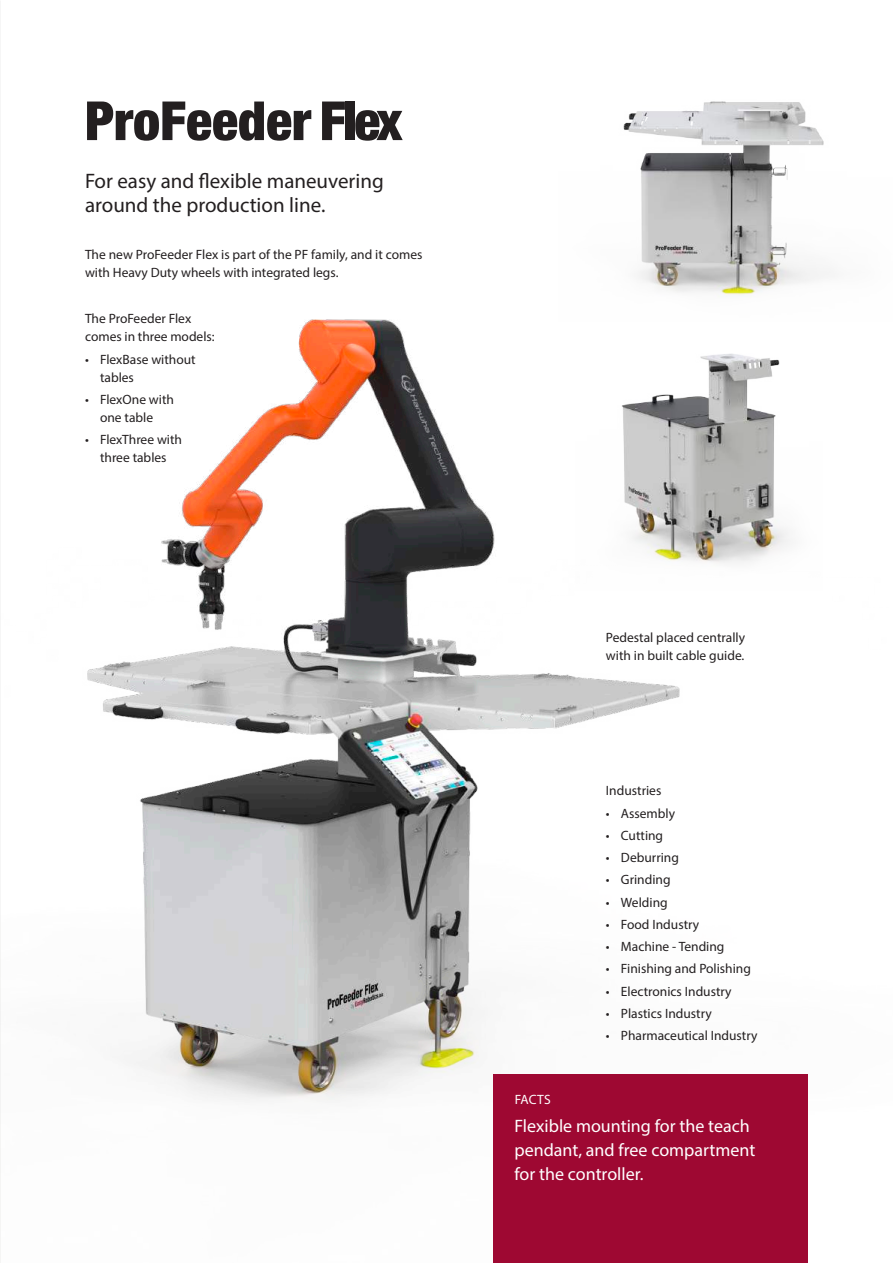
<style>
.page{position:relative;width:893px;height:1263px;background:#fff}
.page>*{position:absolute;margin:0;border:0;box-sizing:border-box;transform-origin:0 0}
.t1{font:900 condensed 54px "Helvetica Neue";color:#231f20}
.t2{font:21px/24px "Myriad Pro";color:#231f20}
.t3{font:18px/24px "Myriad Pro";color:#fff}
.t4{font:13.5px/18px "Myriad Pro";color:#231f20}
.t5{font:13.5px "Myriad Pro";letter-spacing:.01em;color:#fff}
</style>
<div class="page">
<img style="left:623px;top:101px;width:208px;height:184px">
<img style="left:0;top:285px;width:791px;height:978px">
<div style="left:493px;top:1074px;width:315px;height:189px;background:#9e0832"></div>
<h1 class="t1" style="left:85px;top:88px;width:319px">ProFeeder Flex</h1>
<h2 class="t2" style="left:85px;top:169px;width:300px">For easy and flexible maneuvering around the production line.</h2>
<p class="t4" style="left:85px;top:245px;width:339px">The new ProFeeder Flex is part of the PF family, and it comes with Heavy Duty wheels with integrated legs.</p>
<p class="t4" style="left:85px;top:309px;width:131px">The ProFeeder Flex comes in three models:</p>
<p class="t4" style="left:100px;top:350px;width:97px;text-indent:-15px">• FlexBase without tables</p>
<p class="t4" style="left:85px;top:390px;width:90px;text-align:center">• FlexOne with one table</p>
<p class="t4" style="left:85px;top:430px;width:99px;text-align:center">• FlexThree with three tables</p>
<p class="t4" style="left:606px;top:628px;width:141px">Pedestal placed centrally with in built cable guide.</p>
<p class="t4" style="left:606px;top:782px;width:57px">Industries</p>
<p class="t4" style="left:606px;top:804px;width:71px">• Assembly</p>
<p class="t4" style="left:606px;top:826px;width:59px">• Cutting</p>
<p class="t4" style="left:606px;top:848px;width:75px">• Deburring</p>
<p class="t4" style="left:606px;top:871px;width:66px">• Grinding</p>
<p class="t4" style="left:606px;top:893px;width:63px">• Welding</p>
<p class="t4" style="left:606px;top:915px;width:95px">• Food Industry</p>
<p class="t4" style="left:606px;top:937px;width:120px">• Machine - Tending</p>
<p class="t4" style="left:606px;top:960px;width:147px">• Finishing and Polishing</p>
<p class="t4" style="left:606px;top:982px;width:127px">• Electronics Industry</p>
<p class="t4" style="left:606px;top:1004px;width:107px">• Plastics Industry</p>
<p class="t4" style="left:606px;top:1026px;width:153px">• Pharmaceutical Industry</p>
<p class="t5" style="left:515px;top:1091px;width:38px">FACTS</p>
<h3 class="t3" style="left:514px;top:1114px;width:242px">Flexible mounting for the teach pendant, and free compartment for the controller.</h3>
</div>
